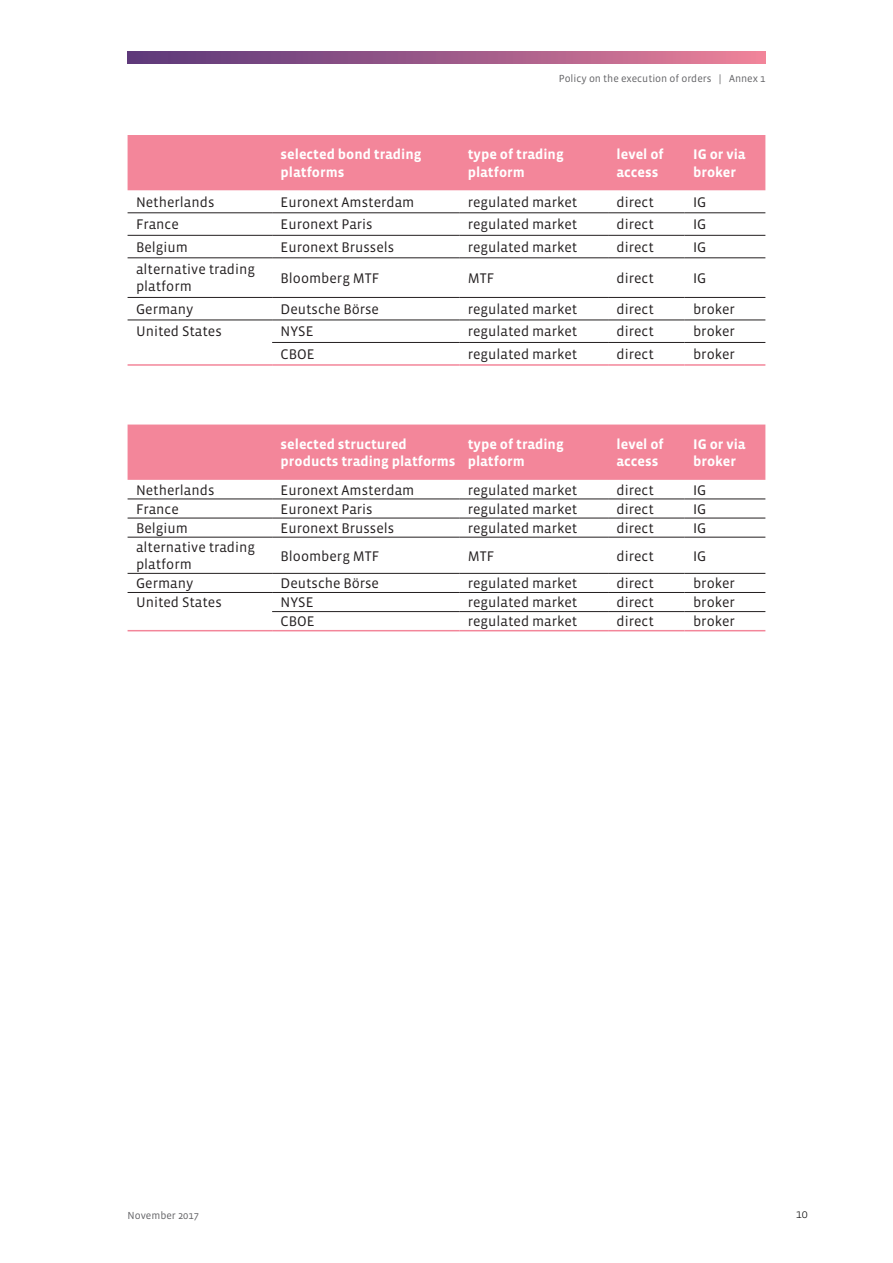
<style>
.page{position:relative;width:893px;height:1263px;background:#fff}
.page>*{position:absolute;margin:0;border:0;box-sizing:border-box;transform-origin:0 0}
.t1{font:14.25px/17.1px "Vista Sans";color:#231f20}
.t2{font:700 14.25px/17.1px "Vista Sans";color:#fff}
.t3{font:300 12px "Vista Sans";color:#000}
.t4{font:10.5px "Vista Sans";color:#636366}
</style>
<div class="page">
<div style="left:128px;top:135px;width:637px;height:55px;background:#f3869a"></div>
<hr style="left:128px;top:213px;width:144px;height:1px;background:#231f20">
<hr style="left:272px;top:213px;width:187px;height:1px;background:#231f20">
<hr style="left:459px;top:213px;width:149px;height:1px;background:#231f20">
<hr style="left:608px;top:213px;width:77px;height:1px;background:#231f20">
<hr style="left:685px;top:213px;width:80px;height:1px;background:#231f20">
<hr style="left:128px;top:235px;width:144px;height:1px;background:#231f20">
<hr style="left:272px;top:235px;width:187px;height:1px;background:#231f20">
<hr style="left:459px;top:235px;width:149px;height:1px;background:#231f20">
<hr style="left:608px;top:235px;width:77px;height:1px;background:#231f20">
<hr style="left:685px;top:235px;width:80px;height:1px;background:#231f20">
<hr style="left:128px;top:258px;width:144px;height:1px;background:#231f20">
<hr style="left:272px;top:258px;width:187px;height:1px;background:#231f20">
<hr style="left:459px;top:258px;width:149px;height:1px;background:#231f20">
<hr style="left:608px;top:258px;width:77px;height:1px;background:#231f20">
<hr style="left:685px;top:258px;width:80px;height:1px;background:#231f20">
<hr style="left:128px;top:297px;width:144px;height:1px;background:#231f20">
<hr style="left:272px;top:297px;width:187px;height:1px;background:#231f20">
<hr style="left:459px;top:297px;width:149px;height:1px;background:#231f20">
<hr style="left:608px;top:297px;width:77px;height:1px;background:#231f20">
<hr style="left:685px;top:297px;width:80px;height:1px;background:#231f20">
<hr style="left:128px;top:320px;width:144px;height:1px;background:#231f20">
<hr style="left:272px;top:320px;width:187px;height:1px;background:#231f20">
<hr style="left:459px;top:320px;width:149px;height:1px;background:#231f20">
<hr style="left:608px;top:320px;width:77px;height:1px;background:#231f20">
<hr style="left:685px;top:320px;width:80px;height:1px;background:#231f20">
<hr style="left:272px;top:342px;width:187px;height:1px;background:#231f20">
<hr style="left:459px;top:342px;width:149px;height:1px;background:#231f20">
<hr style="left:608px;top:342px;width:77px;height:1px;background:#231f20">
<hr style="left:685px;top:342px;width:80px;height:1px;background:#231f20">
<hr style="left:128px;top:364px;width:144px;height:2px;background:#f3869a">
<hr style="left:272px;top:364px;width:187px;height:2px;background:#f3869a">
<hr style="left:459px;top:364px;width:149px;height:2px;background:#f3869a">
<hr style="left:608px;top:364px;width:77px;height:2px;background:#f3869a">
<hr style="left:685px;top:364px;width:80px;height:2px;background:#f3869a">
<div style="left:128px;top:424px;width:637px;height:56px;background:#f3869a"></div>
<hr style="left:128px;top:499px;width:144px;height:1px;background:#231f20">
<hr style="left:272px;top:499px;width:187px;height:1px;background:#231f20">
<hr style="left:459px;top:499px;width:149px;height:1px;background:#231f20">
<hr style="left:608px;top:499px;width:77px;height:1px;background:#231f20">
<hr style="left:685px;top:499px;width:80px;height:1px;background:#231f20">
<hr style="left:128px;top:518px;width:144px;height:1px;background:#231f20">
<hr style="left:272px;top:518px;width:187px;height:1px;background:#231f20">
<hr style="left:459px;top:518px;width:149px;height:1px;background:#231f20">
<hr style="left:608px;top:518px;width:77px;height:1px;background:#231f20">
<hr style="left:685px;top:518px;width:80px;height:1px;background:#231f20">
<hr style="left:128px;top:537px;width:144px;height:1px;background:#231f20">
<hr style="left:272px;top:537px;width:187px;height:1px;background:#231f20">
<hr style="left:459px;top:537px;width:149px;height:1px;background:#231f20">
<hr style="left:608px;top:537px;width:77px;height:1px;background:#231f20">
<hr style="left:685px;top:537px;width:80px;height:1px;background:#231f20">
<hr style="left:128px;top:573px;width:144px;height:1px;background:#231f20">
<hr style="left:272px;top:573px;width:187px;height:1px;background:#231f20">
<hr style="left:459px;top:573px;width:149px;height:1px;background:#231f20">
<hr style="left:608px;top:573px;width:77px;height:1px;background:#231f20">
<hr style="left:685px;top:573px;width:80px;height:1px;background:#231f20">
<hr style="left:128px;top:592px;width:144px;height:1px;background:#231f20">
<hr style="left:272px;top:592px;width:187px;height:1px;background:#231f20">
<hr style="left:459px;top:592px;width:149px;height:1px;background:#231f20">
<hr style="left:608px;top:592px;width:77px;height:1px;background:#231f20">
<hr style="left:685px;top:592px;width:80px;height:1px;background:#231f20">
<hr style="left:272px;top:611px;width:187px;height:1px;background:#231f20">
<hr style="left:459px;top:611px;width:149px;height:1px;background:#231f20">
<hr style="left:608px;top:611px;width:77px;height:1px;background:#231f20">
<hr style="left:685px;top:611px;width:80px;height:1px;background:#231f20">
<hr style="left:128px;top:630px;width:144px;height:1px;background:#f3869a">
<hr style="left:272px;top:630px;width:187px;height:1px;background:#f3869a">
<hr style="left:459px;top:630px;width:149px;height:1px;background:#f3869a">
<hr style="left:608px;top:630px;width:77px;height:1px;background:#f3869a">
<hr style="left:685px;top:630px;width:80px;height:1px;background:#f3869a">
<svg style="left:128px;top:51px;width:637px;height:13px;background:#a05b89"></svg>
<p class="t4" style="left:559px;top:73px;width:208px">Policy on the execution of orders | Annex 1</p>
<p class="t2" style="left:281px;top:146px;width:142px">selected bond trading platforms</p>
<p class="t2" style="left:468px;top:146px;width:97px">type of trading platform</p>
<p class="t2" style="left:617px;top:146px;width:49px">level of access</p>
<p class="t2" style="left:693px;top:146px;width:54px">IG or via broker</p>
<p class="t1" style="left:136px;top:194px;width:80px">Netherlands</p>
<p class="t1" style="left:281px;top:194px;width:135px">Euronext Amsterdam</p>
<p class="t1" style="left:468px;top:194px;width:111px">regulated market</p>
<p class="t1" style="left:617px;top:194px;width:39px">direct</p>
<p class="t1" style="left:693px;top:194px;width:15px">IG</p>
<p class="t1" style="left:136px;top:216px;width:44px">France</p>
<p class="t1" style="left:281px;top:216px;width:94px">Euronext Paris</p>
<p class="t1" style="left:468px;top:216px;width:111px">regulated market</p>
<p class="t1" style="left:617px;top:216px;width:39px">direct</p>
<p class="t1" style="left:693px;top:216px;width:15px">IG</p>
<p class="t1" style="left:136px;top:239px;width:53px">Belgium</p>
<p class="t1" style="left:281px;top:239px;width:115px">Euronext Brussels</p>
<p class="t1" style="left:468px;top:239px;width:111px">regulated market</p>
<p class="t1" style="left:617px;top:239px;width:39px">direct</p>
<p class="t1" style="left:693px;top:239px;width:15px">IG</p>
<p class="t1" style="left:136px;top:261px;width:121px">alternative trading platform</p>
<p class="t1" style="left:281px;top:270px;width:100px">Bloomberg MTF</p>
<p class="t1" style="left:468px;top:270px;width:28px">MTF</p>
<p class="t1" style="left:617px;top:270px;width:39px">direct</p>
<p class="t1" style="left:693px;top:270px;width:15px">IG</p>
<p class="t1" style="left:136px;top:301px;width:59px">Germany</p>
<p class="t1" style="left:281px;top:301px;width:100px">Deutsche Börse</p>
<p class="t1" style="left:468px;top:301px;width:111px">regulated market</p>
<p class="t1" style="left:617px;top:301px;width:39px">direct</p>
<p class="t1" style="left:693px;top:301px;width:43px">broker</p>
<p class="t1" style="left:136px;top:323px;width:87px">United States</p>
<p class="t1" style="left:281px;top:323px;width:34px">NYSE</p>
<p class="t1" style="left:468px;top:323px;width:111px">regulated market</p>
<p class="t1" style="left:617px;top:323px;width:39px">direct</p>
<p class="t1" style="left:693px;top:323px;width:43px">broker</p>
<p class="t1" style="left:281px;top:346px;width:35px">CBOE</p>
<p class="t1" style="left:468px;top:346px;width:111px">regulated market</p>
<p class="t1" style="left:617px;top:346px;width:39px">direct</p>
<p class="t1" style="left:693px;top:346px;width:43px">broker</p>
<p class="t2" style="left:281px;top:436px;width:176px">selected structured products trading platforms</p>
<p class="t2" style="left:468px;top:436px;width:97px">type of trading platform</p>
<p class="t2" style="left:617px;top:436px;width:49px">level of access</p>
<p class="t2" style="left:693px;top:436px;width:54px">IG or via broker</p>
<p class="t1" style="left:136px;top:482px;width:80px">Netherlands</p>
<p class="t1" style="left:281px;top:482px;width:135px">Euronext Amsterdam</p>
<p class="t1" style="left:468px;top:482px;width:111px">regulated market</p>
<p class="t1" style="left:617px;top:482px;width:39px">direct</p>
<p class="t1" style="left:693px;top:482px;width:15px">IG</p>
<p class="t1" style="left:136px;top:501px;width:44px">France</p>
<p class="t1" style="left:281px;top:501px;width:94px">Euronext Paris</p>
<p class="t1" style="left:468px;top:501px;width:111px">regulated market</p>
<p class="t1" style="left:617px;top:501px;width:39px">direct</p>
<p class="t1" style="left:693px;top:501px;width:15px">IG</p>
<p class="t1" style="left:136px;top:520px;width:53px">Belgium</p>
<p class="t1" style="left:281px;top:520px;width:115px">Euronext Brussels</p>
<p class="t1" style="left:468px;top:520px;width:111px">regulated market</p>
<p class="t1" style="left:617px;top:520px;width:39px">direct</p>
<p class="t1" style="left:693px;top:520px;width:15px">IG</p>
<p class="t1" style="left:136px;top:539px;width:121px">alternative trading platform</p>
<p class="t1" style="left:281px;top:547px;width:100px">Bloomberg MTF</p>
<p class="t1" style="left:468px;top:547px;width:28px">MTF</p>
<p class="t1" style="left:617px;top:547px;width:39px">direct</p>
<p class="t1" style="left:693px;top:547px;width:15px">IG</p>
<p class="t1" style="left:136px;top:575px;width:59px">Germany</p>
<p class="t1" style="left:281px;top:575px;width:100px">Deutsche Börse</p>
<p class="t1" style="left:468px;top:575px;width:111px">regulated market</p>
<p class="t1" style="left:617px;top:575px;width:39px">direct</p>
<p class="t1" style="left:693px;top:575px;width:43px">broker</p>
<p class="t1" style="left:136px;top:594px;width:87px">United States</p>
<p class="t1" style="left:281px;top:594px;width:34px">NYSE</p>
<p class="t1" style="left:468px;top:594px;width:111px">regulated market</p>
<p class="t1" style="left:617px;top:594px;width:39px">direct</p>
<p class="t1" style="left:693px;top:594px;width:43px">broker</p>
<p class="t1" style="left:281px;top:613px;width:35px">CBOE</p>
<p class="t1" style="left:468px;top:613px;width:111px">regulated market</p>
<p class="t1" style="left:617px;top:613px;width:39px">direct</p>
<p class="t1" style="left:693px;top:613px;width:43px">broker</p>
<p class="t4" style="left:128px;top:1209px;width:73px">November 2017</p>
<p class="t3" style="left:796px;top:1208px;width:13px">10</p>
</div>
